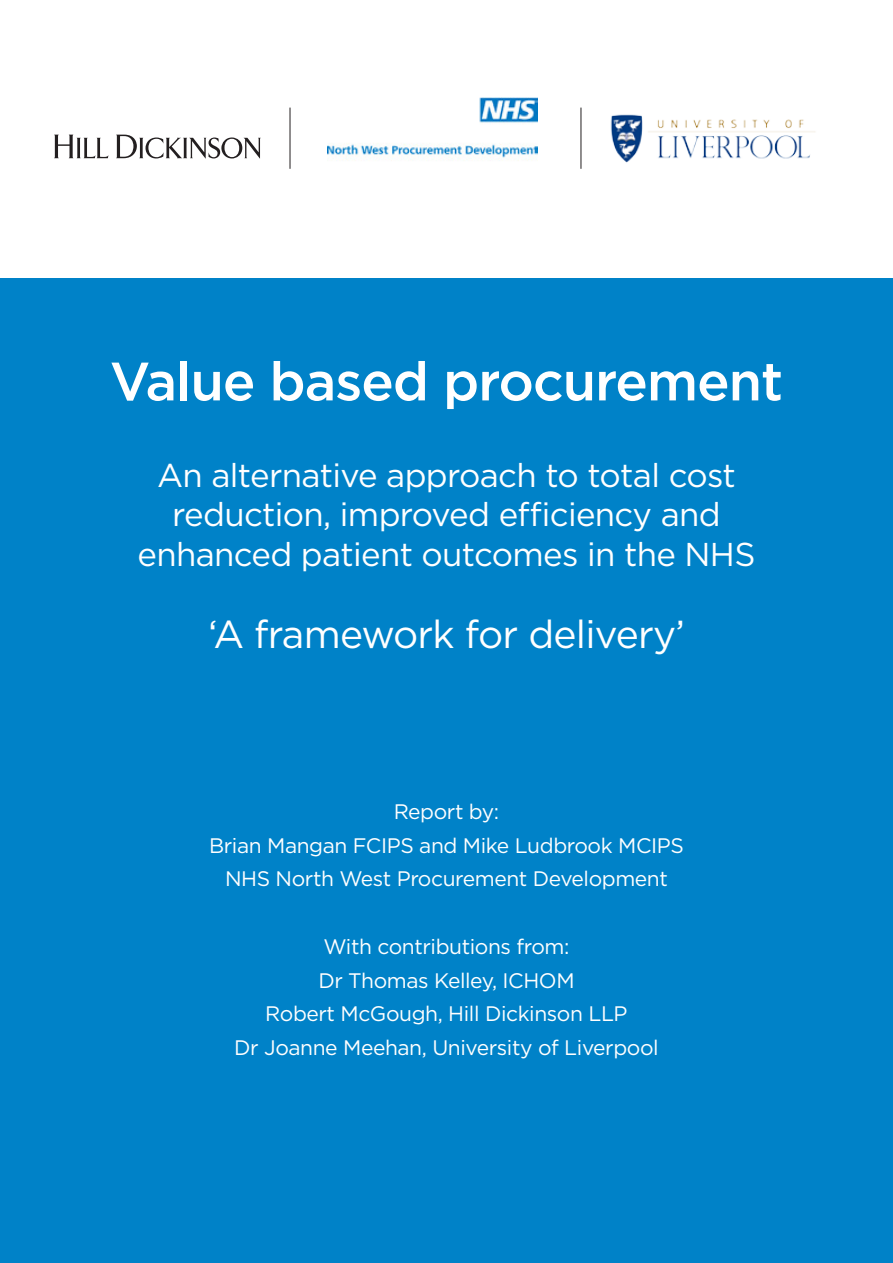
<style>
.page{position:relative;width:893px;height:1263px;background:#fff}
.page>*{position:absolute;margin:0;border:0;box-sizing:border-box;transform-origin:0 0}
.t1{font:500 54px "Gotham";letter-spacing:-.02em;color:#fff}
.t2{font:39px "Gotham";letter-spacing:-.02em;color:#fff}
.t3{font:33px/39.6px "Gotham";letter-spacing:-.02em;color:#fff;text-align:center}
.t4{font:21px/33.8px "Gotham";letter-spacing:-.02em;color:#fff;text-align:center}
</style>
<div class="page">
<div style="left:0;top:279px;width:893px;height:984px;background:#0082c8"></div>
<svg style="left:54px;top:135px;width:54px;height:23px"></svg>
<svg style="left:116px;top:135px;width:145px;height:24px"></svg>
<img style="left:327px;top:98px;width:211px;height:63px">
<img style="left:580px;top:107px;width:235px;height:62px">
<hr style="left:290px;top:108px;width:1px;height:61px;background:#231f20">
<hr style="left:581px;top:108px;width:1px;height:61px;background:#231f20">
<h1 class="t1" style="left:110px;top:346px;width:675px">Value based procurement</h1>
<h3 class="t3" style="left:138px;top:455px;width:619px">An alternative approach to total cost reduction, improved efficiency and enhanced patient outcomes in the NHS</h3>
<h2 class="t2" style="left:208px;top:609px;width:478px">‘A framework for delivery’</h2>
<p class="t4" style="left:209px;top:794px;width:476px">Report by:<br>Brian Mangan FCIPS and Mike Ludbrook MCIPS<br>NHS North West Procurement Development</p>
<p class="t4" style="left:234px;top:929px;width:426px">With contributions from:<br>Dr Thomas Kelley, ICHOM<br>Robert McGough, Hill Dickinson LLP<br>Dr Joanne Meehan, University of Liverpool</p>
</div>
